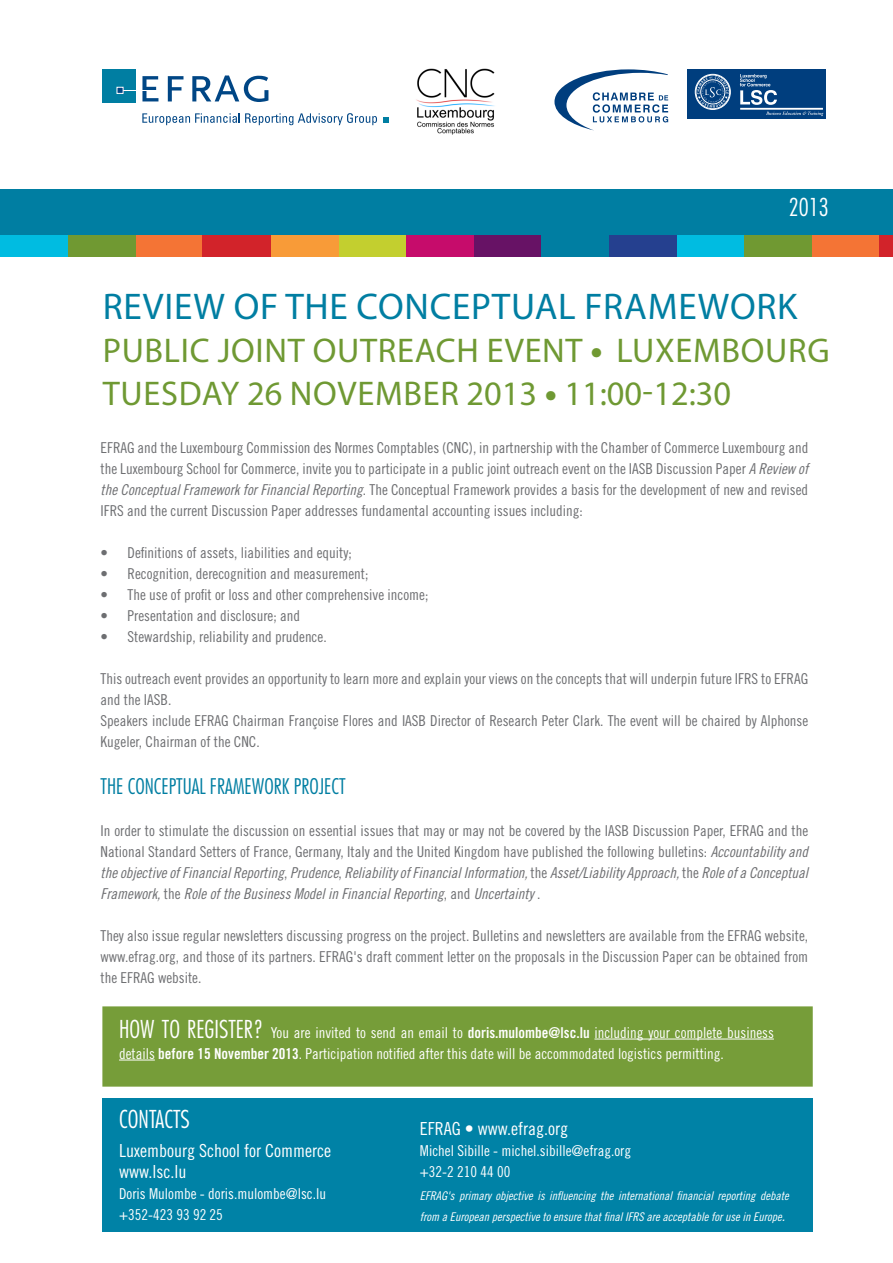
<style>
.page{position:relative;width:893px;height:1263px;background:#fff}
.page>*{position:absolute;margin:0;border:0;box-sizing:border-box;transform-origin:0 0}
.t1{font:37.2px "Myriad Pro";letter-spacing:.02em;color:#007ea2}
.t2{font:34.35px/43px "Myriad Pro";letter-spacing:.02em;color:#6f9933}
.t3{font:300 condensed 24px "Futura Std";color:#fff}
.t4{font:300 condensed 21px "Futura Std";color:#007ea2}
.t5{font:18px/21px "Trade Gothic LT Std Cn 18";color:#fff}
.t6{font:15px/21px "Trade Gothic LT Std Cn 18";color:#6d6e71;text-align:justify}
.t7{font:15px/21px "Trade Gothic LT Std Cn 18";color:#fff}
.t8{font:15px/21px "Trade Gothic LT Std Cn 18 Obl";color:#6d6e71}
.t9{font:12px/21px "Trade Gothic LT Std Cn 18 Obl";color:#fff}
.s1{font-family:"Trade Gothic LT Std Cn 18";font-size:25.8px;color:#709932}
.s2{font-family:"Trade Gothic LT Std Cn 18";font-size:25.8px}
.s3{font-family:"Trade Gothic LT Std Cn 18 Obl"}
.s4{font-family:"Trade Gothic LT Std Cn 18"}
.s5{font-family:"Futura Std";font-weight:300;font-stretch:condensed;font-size:24px}
.s6{font-family:"Trade Gothic LT Std Bd Cn 20"}
.s7{font-size:15px}
</style>
<div class="page">
<div style="left:136px;top:189px;width:68px;height:68px;background:#f47435"></div>
<hr style="left:0;top:189px;width:1px;height:68px;background:#25408f">
<div style="left:1px;top:189px;width:67px;height:68px;background:#00bce1"></div>
<div style="left:68px;top:189px;width:68px;height:68px;background:#709932"></div>
<div style="left:271px;top:189px;width:68px;height:68px;background:#f89b38"></div>
<div style="left:339px;top:189px;width:67px;height:68px;background:#c3cf2f"></div>
<div style="left:406px;top:189px;width:68px;height:68px;background:#c60c6b"></div>
<div style="left:474px;top:189px;width:68px;height:68px;background:#671265"></div>
<div style="left:541px;top:189px;width:68px;height:68px;background:#007ea2"></div>
<div style="left:609px;top:189px;width:68px;height:68px;background:#25408f"></div>
<div style="left:677px;top:189px;width:68px;height:68px;background:#00bce1"></div>
<div style="left:745px;top:189px;width:67px;height:68px;background:#709932"></div>
<div style="left:812px;top:189px;width:68px;height:68px;background:#f47435"></div>
<div style="left:880px;top:189px;width:13px;height:68px;background:#d2232a"></div>
<div style="left:203px;top:189px;width:68px;height:68px;background:#d2232a"></div>
<div style="left:0;top:189px;width:893px;height:46px;background:#007ea2"></div>
<div style="left:102px;top:1006px;width:711px;height:81px;background:#769d39"></div>
<hr style="left:594px;top:1039px;width:180px;height:1px;background:#fff">
<hr style="left:119px;top:1060px;width:36px;height:1px;background:#fff">
<div style="left:102px;top:1098px;width:711px;height:134px;background:#0082a6"></div>
<svg style="left:142px;top:76px;width:16px;height:25px"></svg>
<svg style="left:168px;top:76px;width:15px;height:25px"></svg>
<svg style="left:192px;top:75px;width:76px;height:27px"></svg>
<svg style="left:142px;top:113px;width:235px;height:12px"></svg>
<svg style="left:383px;top:117px;width:5px;height:5px"></svg>
<div style="left:102px;top:69px;width:34px;height:34px;background:#007ea2"></div>
<div style="left:117px;top:87px;width:6px;height:7px;border:1px solid #fff"></div>
<hr style="left:123px;top:90px;width:35px;height:1px;background:#fff">
<svg style="left:554px;top:69px;width:114px;height:61px"></svg>
<img style="left:416px;top:68px;width:79px;height:67px">
<div style="left:688px;top:69px;width:138px;height:50px;background:#003e7e"></div>
<hr style="left:740px;top:108px;width:83px;height:2px;background:#fff">
<svg style="left:740px;top:74px;width:37px;height:31px"></svg>
<div style="left:695px;top:74px;width:36px;height:36px;border:1px solid #fff;border-radius:50%"></div>
<div style="left:696px;top:75px;width:34px;height:34px;border:1px solid #fff;border-radius:50%"></div>
<svg style="left:697px;top:76px;width:32px;height:32px"></svg>
<svg style="left:766px;top:111px;width:57px;height:5px"></svg>
<h3 class="t3" style="left:789px;top:193px;width:41px">2013</h3>
<h1 class="t1" style="left:103px;top:284px;width:696px">REVIEW OF THE CONCEPTUAL FRAMEWORK</h1>
<h2 class="t2" style="left:103px;top:329px;width:728px">PUBLIC JOINT OUTREACH EVENT <span class="s1">•</span> LUXEMBOURG<br>TUESDAY 26 NOVEMBER 2013 <span class="s2">•</span> 11:00-12:30</h2>
<p class="t6" style="left:101px;top:437px;width:709px">EFRAG and the Luxembourg Commission des Normes Comptables (CNC), in partnership with the Chamber of Commerce Luxembourg and the Luxembourg School for Commerce, invite you to participate in a public joint outreach event on the IASB Discussion Paper <span class="s3">A Review of the Conceptual Framework for Financial Reporting</span>. The Conceptual Framework provides a basis for the development of new and revised IFRS and the current Discussion Paper addresses fundamental accounting issues including:</p>
<p class="t6" style="left:101px;top:542px;width:253px">• Definitions of assets, liabilities and equity;</p>
<p class="t6" style="left:101px;top:563px;width:269px">• Recognition, derecognition and measurement;</p>
<p class="t6" style="left:101px;top:584px;width:329px">• The use of profit or loss and other comprehensive income;</p>
<p class="t6" style="left:101px;top:605px;width:201px">• Presentation and disclosure; and</p>
<p class="t6" style="left:101px;top:626px;width:228px">• Stewardship, reliability and prudence.</p>
<p class="t6" style="left:101px;top:668px;width:709px;text-align:left">This outreach event provides an opportunity to learn more and explain your views on the concepts that will underpin future IFRS to EFRAG and the IASB.<br>Speakers include EFRAG Chairman Françoise Flores and IASB Director of Research Peter Clark. The event will be chaired by Alphonse Kugeler, Chairman of the CNC.</p>
<h3 class="t4" style="left:101px;top:774px;width:246px">THE CONCEPTUAL FRAMEWORK PROJECT</h3>
<p class="t6" style="left:101px;top:820px;width:709px">In order to stimulate the discussion on essential issues that may or may not be covered by the IASB Discussion Paper, EFRAG and the<br>National Standard Setters of France, Germany, Italy and the United Kingdom have published the following bulletins: <span class="s3">Accountability and</span></p>
<p class="t8" style="left:101px;top:862px;width:709px">the objective of Financial Reporting<span class="s4">,</span> Prudence<span class="s4">,</span> Reliability of Financial Information, <span class="s4">the</span> Asset/Liability Approach, <span class="s4">the</span> Role of a Conceptual<br>Framework, <span class="s4">the</span> Role of the Business Model in Financial Reporting<span class="s4">, and</span> Uncertainty <span class="s4">.</span></p>
<p class="t6" style="left:101px;top:925px;width:709px">They also issue regular newsletters discussing progress on the project. Bulletins and newsletters are available from the EFRAG website, www.efrag.org, and those of its partners. EFRAG's draft comment letter on the proposals in the Discussion Paper can be obtained from the EFRAG website.</p>
<p class="t7" style="left:119px;top:1021px;width:656px;text-indent:43px"><span class="s5">TO REGISTER?</span> You are invited to send an email to <span class="s6">doris.mulombe@lsc.lu</span> including your complete business details <span class="s6">before 15 November 2013</span>. Participation notified after this date will be accommodated logistics permitting.</p>
<h3 class="t3" style="left:119px;top:1014px;width:13px">HOW</h3>
<h3 class="t3" style="left:119px;top:1104px;width:72px">CON TACTS</h3>
<p class="t5" style="left:119px;top:1140px;width:213px">Luxembourg School for Commerce www.lsc.lu</p>
<p class="t7" style="left:119px;top:1183px;width:208px">Doris Mulombe - doris.mulombe@lsc.lu +352-423 93 92 25</p>
<p class="t5" style="left:420px;top:1118px;width:150px">EFRAG • www.efrag.org</p>
<p class="t7" style="left:420px;top:1140px;width:213px">Michel Sibille - michel.sibille@efrag.org +32-2 210 44 00</p>
<p class="t9" style="left:420px;top:1185px;width:370px">EFRAG's primary objective is influencing the international financial reporting debate from a European perspective to ensure that final IFRS are acceptable for use in Europe<span class="s7">.</span></p>
</div>
